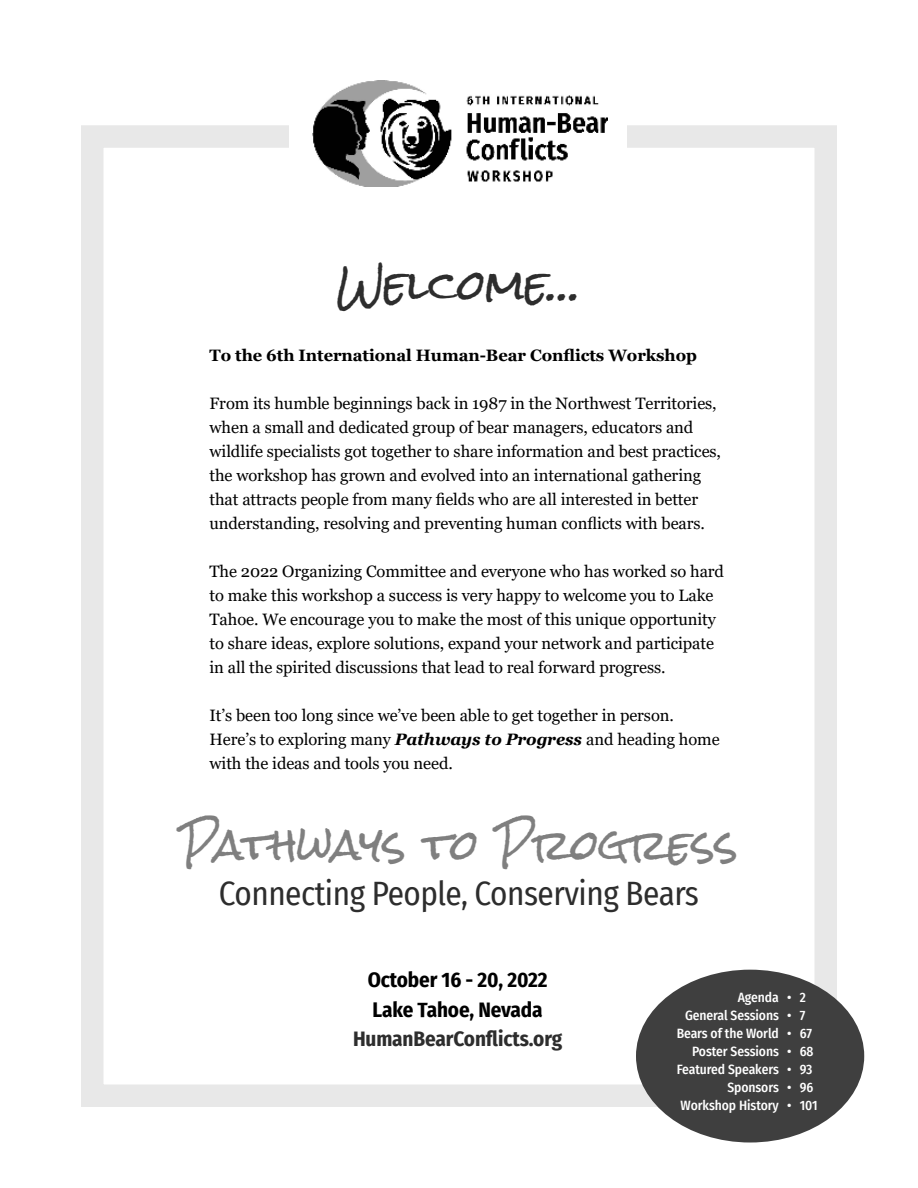
<style>
.page{position:relative;width:918px;height:1188px;background:#fff}
.page>*{position:absolute;margin:0;border:0;box-sizing:border-box;transform-origin:0 0}
.t1{font:40.5px "Rock Salt";color:#7f7f7f}
.t2{font:40.5px "Rock Salt";color:#2d2d2d}
.t3{font:33px "Fira Sans Condensed";letter-spacing:-.015em;color:#2d2d2d}
.t4{font:700 21px/29.5px "Fira Sans Condensed";letter-spacing:-.005em;color:#000}
.t5{font:700 21px "Fira Sans Condensed";letter-spacing:-.005em;color:#2d2d2d}
.t6{font:16.5px/24px "Georgia";letter-spacing:-.005em;color:#000}
.t7{font:700 16.5px "Georgia";letter-spacing:-.005em;color:#000}
.t8{font:500 13.5px "Fira Sans Condensed";letter-spacing:-.005em;color:#fff}
.s1{font-weight:700;font-style:italic}
</style>
<div class="page">
<div style="left:81px;top:125px;width:756px;height:982px;border:23px solid #e8e8e8"></div>
<div style="left:289px;top:81px;width:337px;height:111px;background:#fff"></div>
<img style="left:312px;top:81px;width:295px;height:106px">
<div style="left:636px;top:970px;width:228px;height:173px;background:#3f3f3f;border-radius:50%"></div>
<h1 class="t2" style="left:337px;top:254px;width:245px">Welcome…</h1>
<p class="t7" style="left:210px;top:344px;width:489px">To the 6th International Human-Bear Conflicts Workshop</p>
<p class="t6" style="left:210px;top:392px;width:513px">From its humble beginnings back in 1987 in the Northwest Territories, when a small and dedicated group of bear managers, educators and wildlife specialists got together to share information and best practices, the workshop has grown and evolved into an international gathering that attracts people from many fields who are all interested in better understanding, resolving and preventing human conflicts with bears.</p>
<p class="t6" style="left:210px;top:560px;width:516px">The 2022 Organizing Committee and everyone who has worked so hard to make this workshop a success is very happy to welcome you to Lake Tahoe. We encourage you to make the most of this unique opportunity to share ideas, explore solutions, expand your network and participate in all the spirited discussions that lead to real forward progress.</p>
<p class="t6" style="left:210px;top:703px;width:512px">It’s been too long since we’ve been able to get together in person.<br>Here’s to exploring many <span class="s1">Pathways to Progress</span> and heading home with the ideas and tools you need.</p>
<h1 class="t1" style="left:180px;top:814px;width:560px">Pathways to Progress</h1>
<h2 class="t3" style="left:219px;top:870px;width:482px">Connecting People, Conserving Bears</h2>
<p class="t4" style="left:368px;top:965px;width:181px">October 16 - 20, 2022<br>Lake Tahoe, Nevada</p>
<p class="t5" style="left:353px;top:1022px;width:211px">HumanBearConflicts.org</p>
<p class="t8" style="left:738px;top:987px;width:70px">Agenda • 2</p>
<p class="t8" style="left:685px;top:1005px;width:122px">General Sessions • 7</p>
<p class="t8" style="left:677px;top:1023px;width:137px">Bears of the World • 67</p>
<p class="t8" style="left:692px;top:1041px;width:123px">Poster Sessions • 68</p>
<p class="t8" style="left:677px;top:1059px;width:137px">Featured Speakers • 93</p>
<p class="t8" style="left:727px;top:1077px;width:87px">Sponsors • 96</p>
<p class="t8" style="left:681px;top:1095px;width:138px">Workshop History • 101</p>
</div>
